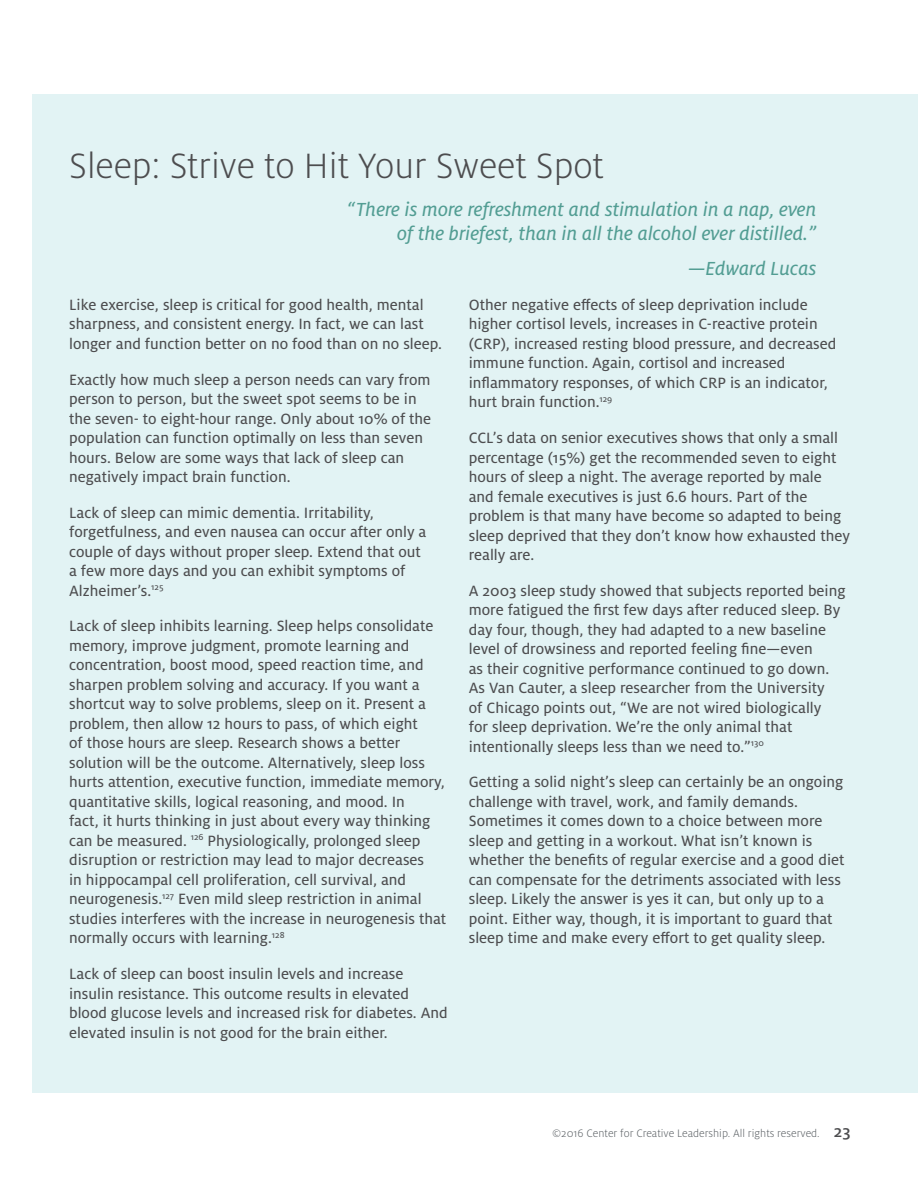
<style>
.page{position:relative;width:918px;height:1188px;background:#fff}
.page>*{position:absolute;margin:0;border:0;box-sizing:border-box;transform-origin:0 0}
.t1{font:300 39px "Milo Pro";color:#4d4d4f}
.t2{font:21px/24px "Milo Pro Text Ita";color:#529d93;text-align:right}
.t3{font:16.5px/19.5px "Milo Pro Text";color:#4d4d4f}
.t4{font:300 12px "Milo Pro";color:#5e6367}
.s1{font-weight:500;font-size:18px;color:#4d4d4f}
</style>
<div class="page">
<div style="left:32px;top:95px;width:886px;height:998px;background:#e2f3f4"></div>
<h1 class="t1" style="left:69px;top:144px;width:536px">Sleep: Strive to Hit Your Sweet Spot</h1>
<p class="t2" style="left:347px;top:198px;width:471px">“There is more refreshment and stimulation in a nap, even of the briefest, than in all the alcohol ever distilled.”</p>
<p class="t2" style="left:688px;top:256px;width:130px">—Edward Lucas</p>
<p class="t3" style="left:69px;top:295px;width:374px">Like exercise, sleep is critical for good health, mental sharpness, and consistent energy. In fact, we can last longer and function better on no food than on no sleep.</p>
<p class="t3" style="left:69px;top:370px;width:364px">Exactly how much sleep a person needs can vary from person to person, but the sweet spot seems to be in the seven- to eight-hour range. Only about 10% of the population can function optimally on less than seven hours. Below are some ways that lack of sleep can negatively impact brain function.</p>
<p class="t3" style="left:69px;top:503px;width:359px">Lack of sleep can mimic dementia. Irritability, forgetfulness, and even nausea can occur after only a couple of days without proper sleep. Extend that out a few more days and you can exhibit symptoms of Alzheimer’s.<sup>125</sup></p>
<p class="t3" style="left:69px;top:617px;width:379px">Lack of sleep inhibits learning. Sleep helps consolidate memory, improve judgment, promote learning and concentration, boost mood, speed reaction time, and sharpen problem solving and accuracy. If you want a shortcut way to solve problems, sleep on it. Present a problem, then allow 12 hours to pass, of which eight<br>of those hours are sleep. Research shows a better solution will be the outcome. Alternatively, sleep loss hurts attention, executive function, immediate memory, quantitative skills, logical reasoning, and mood. In<br>fact, it hurts thinking in just about every way thinking can be measured. <sup>126</sup> Physiologically, prolonged sleep disruption or restriction may lead to major decreases<br>in hippocampal cell proliferation, cell survival, and neurogenesis.<sup>127</sup> Even mild sleep restriction in animal studies interferes with the increase in neurogenesis that normally occurs with learning.<sup>128</sup></p>
<p class="t3" style="left:69px;top:964px;width:380px">Lack of sleep can boost insulin levels and increase insulin resistance. This outcome results in elevated blood glucose levels and increased risk for diabetes. And elevated insulin is not good for the brain either.</p>
<p class="t3" style="left:469px;top:295px;width:369px">Other negative effects of sleep deprivation include higher cortisol levels, increases in C-reactive protein (CRP), increased resting blood pressure, and decreased immune function. Again, cortisol and increased inflammatory responses, of which CRP is an indicator, hurt brain function.<sup>129</sup></p>
<p class="t3" style="left:469px;top:428px;width:383px">CCL’s data on senior executives shows that only a small percentage (15%) get the recommended seven to eight hours of sleep a night. The average reported by male and female executives is just 6.6 hours. Part of the problem is that many have become so adapted to being sleep deprived that they don’t know how exhausted they really are.</p>
<p class="t3" style="left:469px;top:581px;width:378px">A 2003 sleep study showed that subjects reported being more fatigued the first few days after reduced sleep. By day four, though, they had adapted to a new baseline level of drowsiness and reported feeling fine—even<br>as their cognitive performance continued to go down.<br>As Van Cauter, a sleep researcher from the University<br>of Chicago points out, “We are not wired biologically<br>for sleep deprivation. We’re the only animal that intentionally sleeps less than we need to.”<sup>130</sup></p>
<p class="t3" style="left:469px;top:773px;width:377px">Getting a solid night’s sleep can certainly be an ongoing challenge with travel, work, and family demands.<br>Sometimes it comes down to a choice between more sleep and getting in a workout. What isn’t known is whether the benefits of regular exercise and a good diet can compensate for the detriments associated with less sleep. Likely the answer is yes it can, but only up to a point. Either way, though, it is important to guard that sleep time and make every effort to get quality sleep.</p>
<p class="t4" style="left:552px;top:1127px;width:300px">©2016 Center for Creative Leadership. All rights reserved. <span class="s1">23</span></p>
</div>
